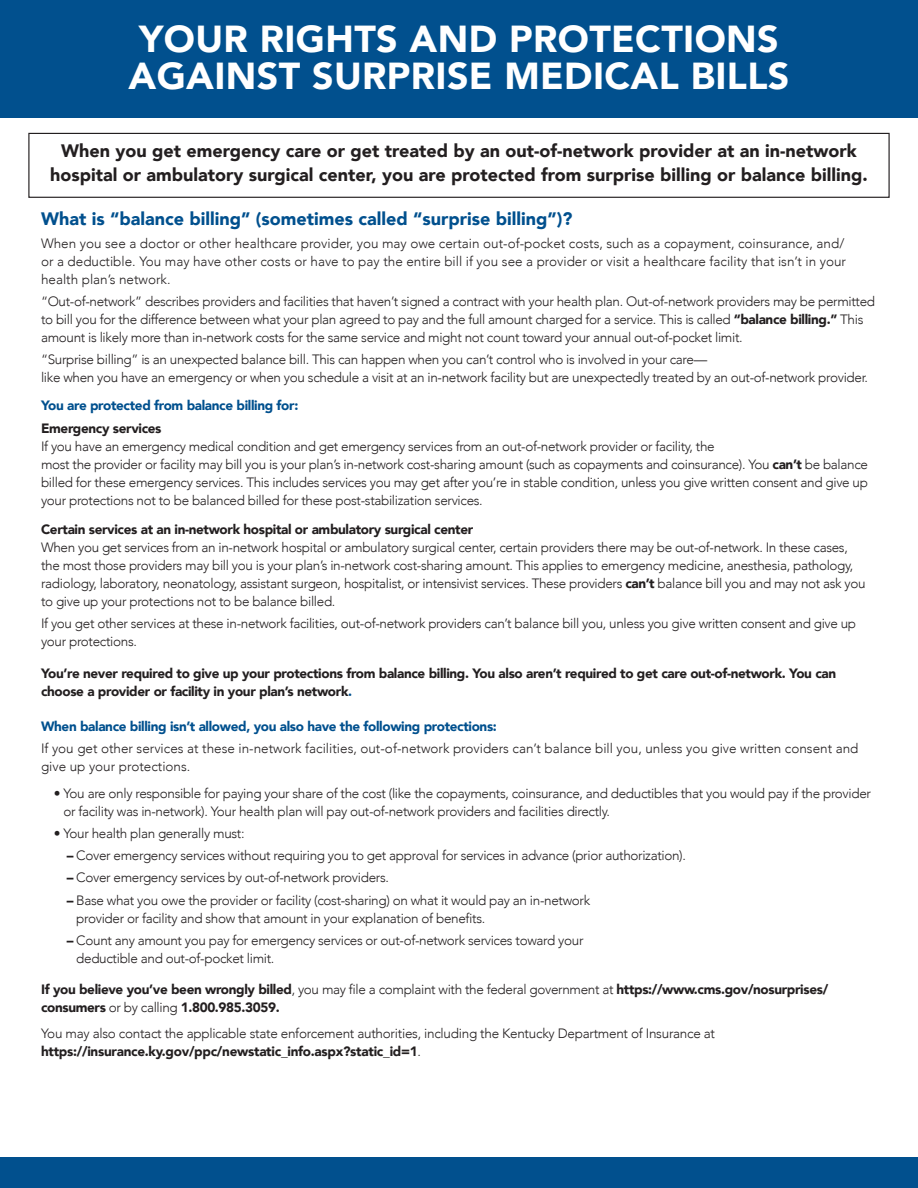
<style>
.page{position:relative;width:918px;height:1188px;background:#fff}
.page>*{position:absolute;margin:0;border:0;box-sizing:border-box;transform-origin:0 0}
.t1{font:900 37.5px/36.9px "Avenir";letter-spacing:.01em;color:#fff}
.t2{font:900 18px/23.7px "Avenir";color:#231f20;text-align:center}
.t3{font:900 18px "Avenir";color:#01508e}
.t4{font:300 13.5px/18px "Avenir";letter-spacing:-.025em;color:#231f20}
.t5{font:300 13.5px/18px "Avenir";color:#231f20}
.t6{font:900 13.5px/18px "Avenir";letter-spacing:-.025em;color:#231f20}
.t7{font:900 13.5px "Avenir";letter-spacing:-.025em;color:#01508e}
.s1{font-weight:900}
.s2{color:#01508e}
.s3{font-weight:300}
</style>
<div class="page">
<div style="left:0;top:0;width:918px;height:118px;background:#01508e"></div>
<div style="left:0;top:1158px;width:918px;height:30px;background:#01508e"></div>
<div style="left:28px;top:133px;width:862px;height:65px;border:1px solid #231f20"></div>
<h1 class="t1" style="left:129px;top:20px;width:662px">YOUR RIGHTS AND PROTECTIONS<br>AGAINST SURPRISE MEDICAL BILLS</h1>
<h2 class="t2" style="left:50px;top:139px;width:819px">When you get emergency care or get treated by an out-of-network provider at an in-network hospital or ambulatory surgical center, you are protected from surprise billing or balance billing.</h2>
<h2 class="t3" style="left:41px;top:204px;width:533px">What is “balance billing” (sometimes called “surprise billing”)?</h2>
<p class="t5" style="left:41px;top:234px;width:807px">When you see a doctor or other healthcare provider, you may owe certain out-of-pocket costs, such as a copayment, coinsurance, and/ or a deductible. You may have other costs or have to pay the entire bill if you see a provider or visit a healthcare facility that isn’t in your health plan’s network.</p>
<p class="t4" style="left:41px;top:292px;width:836px">“Out-of-network” describes providers and facilities that haven’t signed a contract with your health plan. Out-of-network providers may be permitted to bill you for the difference between what your plan agreed to pay and the full amount charged for a service. This is called <span class="s1">“balance billing.”</span> This amount is likely more than in-network costs for the same service and might not count toward your annual out-of-pocket limit.</p>
<p class="t4" style="left:41px;top:351px;width:829px">“Surprise billing” is an unexpected balance bill. This can happen when you can’t control who is involved in your care—<br>like when you have an emergency or when you schedule a visit at an in-network facility but are unexpectedly treated by an out-of-network provider.</p>
<p class="t7" style="left:41px;top:394px;width:259px">You are protected from balance billing for:</p>
<p class="t6" style="left:41px;top:419px;width:122px">Emergency services</p>
<p class="t4" style="left:41px;top:437px;width:829px">If you have an emergency medical condition and get emergency services from an out-of-network provider or facility, the<br>most the provider or facility may bill you is your plan’s in-network cost-sharing amount (such as copayments and coinsurance). You <span class="s1">can’t</span> be balance billed for these emergency services. This includes services you may get after you’re in stable condition, unless you give written consent and give up your protections not to be balanced billed for these post-stabilization services.</p>
<p class="t6" style="left:41px;top:520px;width:434px">Certain services at an in-network hospital or ambulatory surgical center</p>
<p class="t4" style="left:41px;top:538px;width:826px">When you get services from an in-network hospital or ambulatory surgical center, certain providers there may be out-of-network. In these cases, the most those providers may bill you is your plan’s in-network cost-sharing amount. This applies to emergency medicine, anesthesia, pathology, radiology, laboratory, neonatology, assistant surgeon, hospitalist, or intensivist services. These providers <span class="s1">can’t</span> balance bill you and may not ask you to give up your protections not to be balance billed.</p>
<p class="t4" style="left:41px;top:614px;width:817px">If you get other services at these in-network facilities, out-of-network providers can’t balance bill you, unless you give written consent and give up your protections.</p>
<p class="t6" style="left:41px;top:664px;width:797px">You’re never required to give up your protections from balance billing. You also aren’t required to get care out-of-network. You can choose a provider or facility in your plan’s network<span class="s2">.</span></p>
<p class="t7" style="left:41px;top:714px;width:457px">When balance billing isn’t allowed, you also have the following protections:</p>
<p class="t5" style="left:41px;top:739px;width:819px">If you get other services at these in-network facilities, out-of-network providers can’t balance bill you, unless you give written consent and give up your protections.</p>
<p class="t4" style="left:63px;top:784px;width:809px;text-indent:-10px">• You are only responsible for paying your share of the cost (like the copayments, coinsurance, and deductibles that you would pay if the provider or facility was in-network). Your health plan will pay out-of-network providers and facilities directly.</p>
<p class="t4" style="left:54px;top:824px;width:192px">• Your health plan generally must:</p>
<p class="t4" style="left:67px;top:847px;width:621px"><span class="s1">–</span> Cover emergency services without requiring you to get approval for services in advance (prior authorization).</p>
<p class="t4" style="left:67px;top:869px;width:324px"><span class="s1">–</span> Cover emergency services by out-of-network providers.</p>
<p class="t4" style="left:76px;top:891px;width:515px;text-indent:-10px"><span class="s1">–</span> Base what you owe the provider or facility (cost-sharing) on what it would pay an in-network provider or facility and show that amount in your explanation of benefits.</p>
<p class="t4" style="left:76px;top:931px;width:509px;text-indent:-10px"><span class="s1">–</span> Count any amount you pay for emergency services or out-of-network services toward your deductible and out-of-pocket limit.</p>
<p class="t6" style="left:41px;top:980px;width:789px">If you believe you’ve been wrongly billed<span class="s3">, you may file a complaint with the federal government at</span> https://www.cms.gov/nosurprises/ consumers <span class="s3">or by calling</span> 1.800.985.3059.</p>
<p class="t4" style="left:41px;top:1025px;width:676px">You may also contact the applicable state enforcement authorities, including the Kentucky Department of Insurance at <span class="s1">https://insurance.ky.gov/ppc/newstatic_info.aspx?static_id=1</span>.</p>
</div>
